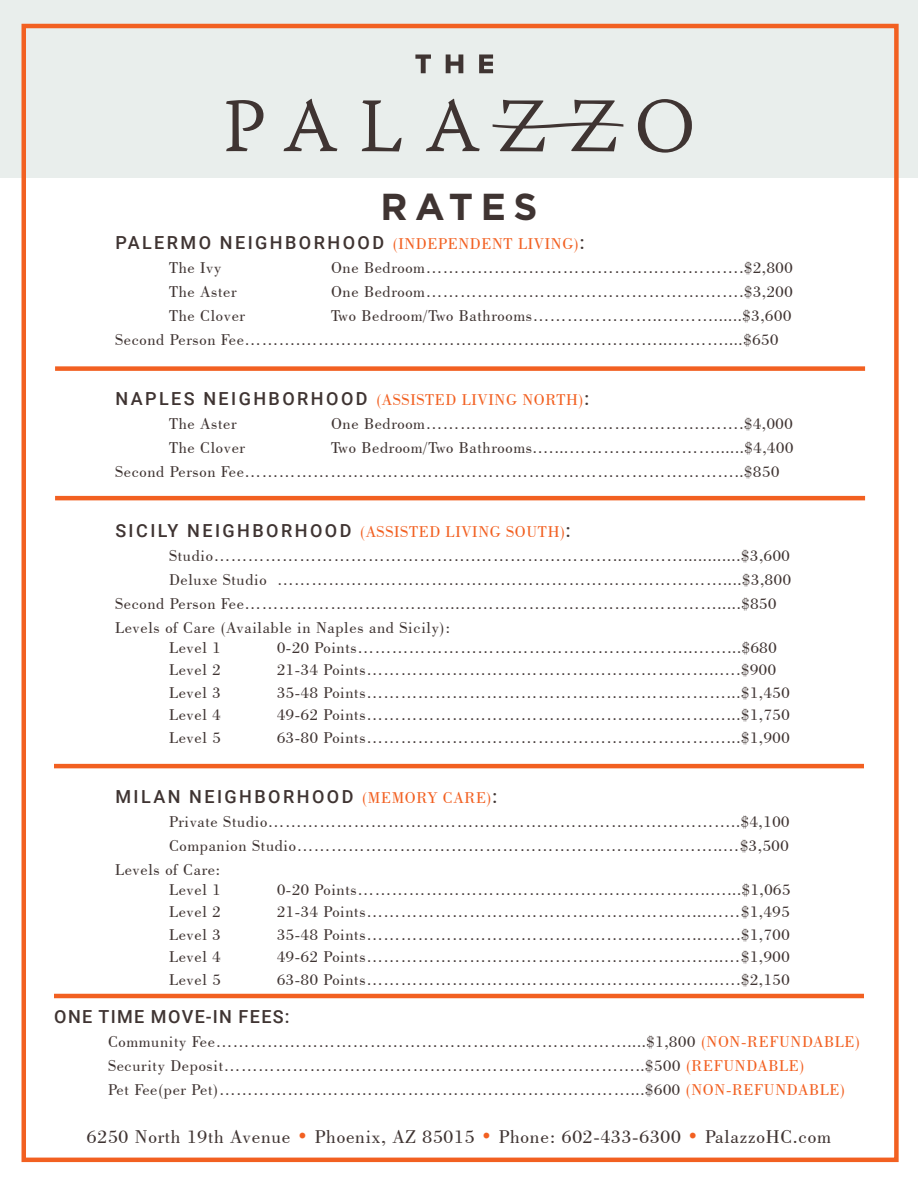
<style>
.page{position:relative;width:918px;height:1188px;background:#fff}
.page>*{position:absolute;margin:0;border:0;box-sizing:border-box;transform-origin:0 0}
.t1{font:700 37.5px "Gotham";letter-spacing:.2em;color:#3f3432}
.t2{font:19.5px "Bodoni BT";letter-spacing:.04em;color:#3f3432}
.t3{font:500 18px "Roboto";letter-spacing:.135em;color:#3f3432}
.t4{font:500 18px "Roboto";letter-spacing:.075em;color:#3f3432}
.t5{font:16.5px "Bodoni BT";letter-spacing:.04em;color:#3f3432}
.t6{font:16.5px "Bodoni BT";letter-spacing:.04em;color:#f26021}
.s1{font-family:"Bodoni BT";font-weight:400;font-size:16.5px;color:#f26021}
.s2{font-family:"Roboto";font-weight:500;font-size:18px;color:#3f3432}
.s3{color:#f26021}
</style>
<div class="page">
<div style="left:0;top:0;width:918px;height:177px;background:#e9eeec"></div>
<div style="left:22px;top:24px;width:877px;height:1138px;border:4px solid #f26021"></div>
<hr style="left:54px;top:994px;width:810px;height:4px;background:#f26021">
<hr style="left:54px;top:764px;width:810px;height:4px;background:#f26021">
<hr style="left:55px;top:496px;width:810px;height:4px;background:#f26021">
<div style="left:55px;top:366px;width:810px;height:5px;background:#f26021"></div>
<svg style="left:226px;top:100px;width:38px;height:51px"></svg>
<svg style="left:284px;top:99px;width:53px;height:52px"></svg>
<svg style="left:362px;top:100px;width:40px;height:51px"></svg>
<svg style="left:426px;top:99px;width:54px;height:52px"></svg>
<svg style="left:638px;top:99px;width:54px;height:54px"></svg>
<svg style="left:415px;top:54px;width:16px;height:19px"></svg>
<svg style="left:446px;top:54px;width:17px;height:19px"></svg>
<svg style="left:479px;top:54px;width:14px;height:19px"></svg>
<svg style="left:493px;top:100px;width:130px;height:51px"></svg>
<p class="t1" style="left:381px;top:182px;width:158px">RATES</p>
<p class="t3" style="left:115px;top:230px;width:471px">PALERMO NEIGHBORHOOD <span class="s1">(INDEPENDENT LIVING)</span>:</p>
<p class="t5" style="left:169px;top:258px;width:54px">The Ivy</p>
<p class="t5" style="left:331px;top:258px;width:463px">One Bedroom………………………………….…………….$2,800</p>
<p class="t5" style="left:169px;top:282px;width:69px">The Aster</p>
<p class="t5" style="left:331px;top:282px;width:463px">One Bedroom………………………………………….…….$3,200</p>
<p class="t5" style="left:169px;top:306px;width:78px">The Clover</p>
<p class="t5" style="left:331px;top:306px;width:462px">Two Bedroom/Two Bathrooms…………………..………......$3,600</p>
<p class="t5" style="left:115px;top:330px;width:665px">Second Person Fee……….……………………………………...………………...………....$650</p>
<p class="t6" style="left:115px;top:390px;width:475px"><span class="s2">NAPLES NEIGHBORHOOD</span> (ASSISTED LIVING NORTH)<span class="s2">:</span></p>
<p class="t5" style="left:169px;top:414px;width:69px">The Aster</p>
<p class="t5" style="left:331px;top:414px;width:463px">One Bedroom………………………………………….…….$4,000</p>
<p class="t5" style="left:169px;top:438px;width:78px">The Clover</p>
<p class="t5" style="left:331px;top:438px;width:464px">Two Bedroom/Two Bathrooms.…...……………..………......$4,400</p>
<p class="t5" style="left:115px;top:462px;width:666px">Second Person Fee………………………………..…………………………………………..$850</p>
<p class="t6" style="left:115px;top:522px;width:457px"><span class="s2">SICILY NEIGHBORHOOD</span> (ASSISTED LIVING SOUTH)<span class="s2">:</span></p>
<p class="t5" style="left:169px;top:546px;width:622px">Studio……………………………………….……………………...….……............$3,600</p>
<p class="t5" style="left:169px;top:570px;width:623px">Deluxe Studio ……………………………………………………………………....$3,800</p>
<p class="t5" style="left:115px;top:594px;width:663px">Second Person Fee………………………………..……………………………………….....$850</p>
<p class="t5" style="left:115px;top:618px;width:337px">Levels of Care (Available in Naples and Sicily):</p>
<p class="t5" style="left:169px;top:637px;width:53px">Level 1</p>
<p class="t5" style="left:277px;top:637px;width:501px">0-20 Points…………………………………………………..……...$680</p>
<p class="t5" style="left:169px;top:660px;width:53px">Level 2</p>
<p class="t5" style="left:277px;top:660px;width:501px">21-34 Points……………………………………………………..….$900</p>
<p class="t5" style="left:169px;top:682px;width:53px">Level 3</p>
<p class="t5" style="left:277px;top:682px;width:514px">35-48 Points………………………………………………………...$1,450</p>
<p class="t5" style="left:169px;top:705px;width:53px">Level 4</p>
<p class="t5" style="left:277px;top:705px;width:514px">49-62 Points………………………………………………………...$1,750</p>
<p class="t5" style="left:169px;top:727px;width:53px">Level 5</p>
<p class="t5" style="left:277px;top:727px;width:514px">63-80 Points………………………………………………………...$1,900</p>
<p class="t3" style="left:115px;top:784px;width:383px">MILAN NEIGHBORHOOD <span class="s1">(MEMORY CARE)</span>:</p>
<p class="t5" style="left:169px;top:811px;width:622px">Private Studio………………………………………………………………………..$4,100</p>
<p class="t5" style="left:169px;top:835px;width:621px">Companion Studio……………………………………………………….………..…$3,500</p>
<p class="t5" style="left:115px;top:859px;width:107px">Levels of Care:</p>
<p class="t5" style="left:169px;top:879px;width:53px">Level 1</p>
<p class="t5" style="left:277px;top:879px;width:515px">0-20 Points……………………………………………………..…...$1,065</p>
<p class="t5" style="left:169px;top:902px;width:53px">Level 2</p>
<p class="t5" style="left:277px;top:902px;width:514px">21-34 Points…………………………………………………...……$1,495</p>
<p class="t5" style="left:169px;top:924px;width:53px">Level 3</p>
<p class="t5" style="left:277px;top:924px;width:514px">35-48 Points…………………………………………………..…….$1,700</p>
<p class="t5" style="left:169px;top:947px;width:53px">Level 4</p>
<p class="t5" style="left:277px;top:947px;width:514px">49-62 Points………………………………………………….…..…$1,900</p>
<p class="t5" style="left:169px;top:969px;width:53px">Level 5</p>
<p class="t5" style="left:277px;top:969px;width:514px">63-80 Points……………………………………………………..….$2,150</p>
<p class="t4" style="left:54px;top:1004px;width:237px">ONE TIME MOVE-IN FEES:</p>
<p class="t5" style="left:108px;top:1032px;width:754px">Community Fee………………………………………………………………....$1,800 <span class="s3">(NON-REFUNDABLE)</span></p>
<p class="t5" style="left:108px;top:1056px;width:698px">Security Deposit………………………………………………………………..$500 <span class="s3">(REFUNDABLE)</span></p>
<p class="t5" style="left:108px;top:1080px;width:739px">Pet Fee(per Pet)………………………………………………………………...$600 <span class="s3">(NON-REFUNDABLE)</span></p>
<p class="t2" style="left:87px;top:1125px;width:746px">6250 North 19th Avenue <span class="s3">•</span> Phoenix, AZ 85015 <span class="s3">•</span> Phone: 602-433-6300 <span class="s3">•</span> PalazzoHC.com</p>
</div>
